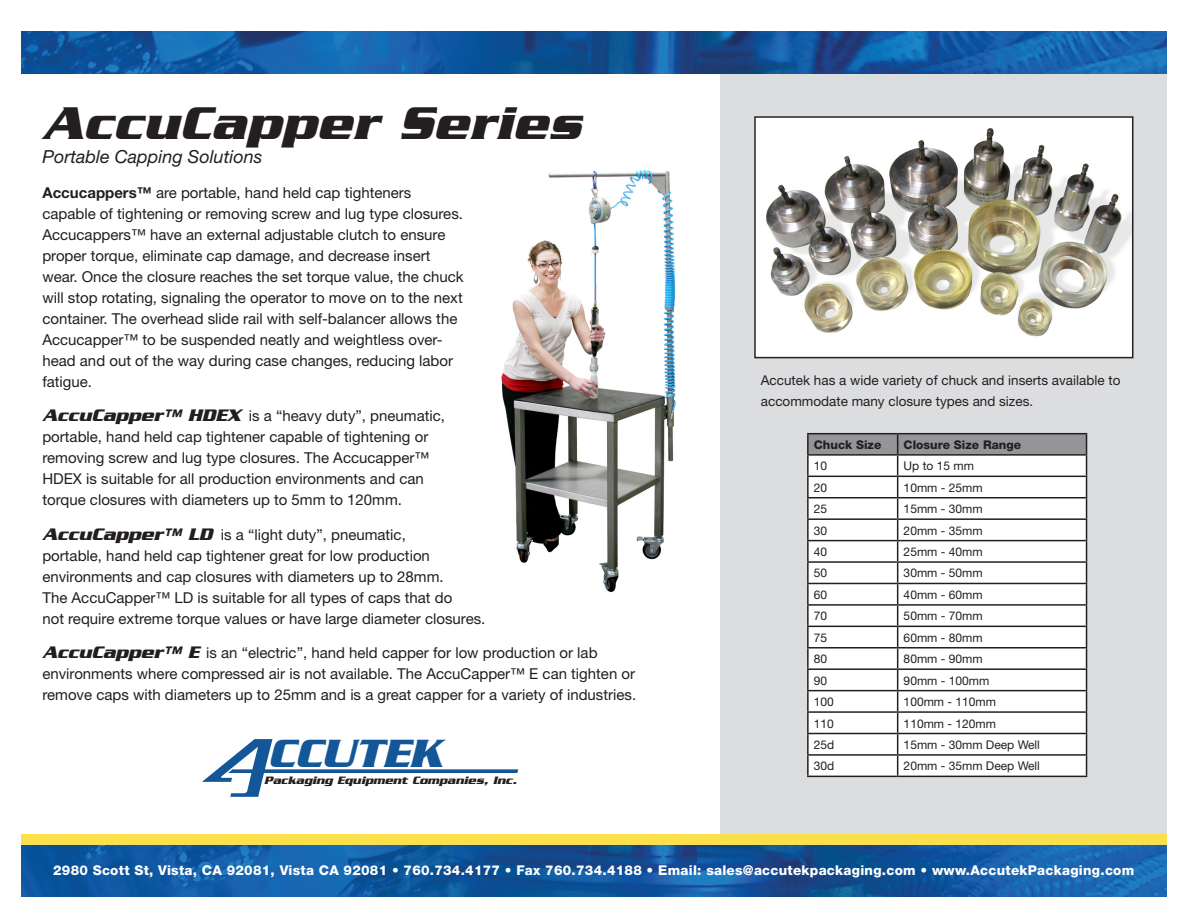
<style>
.page{position:relative;width:1188px;height:918px;background:#fff}
.page>*{position:absolute;margin:0;border:0;box-sizing:border-box;transform-origin:0 0}
.t1{font:italic 700 49.5px "Serpentine";letter-spacing:.01em;color:#231f20}
.t2{font:italic 700 42.6px "Serpentine";color:#145798}
.t3{font:italic 18px "Helvetica Neue";color:#231f20}
.t4{font:15px/21px "Helvetica Neue";color:#221e1f}
.t5{font:800 13.5px "Helvetica Neue";letter-spacing:.02em;color:#fff}
.t6{font:13.5px/21px "Helvetica Neue";color:#231f20}
.t7{font:12px "Helvetica Neue";color:#231f20}
.t8{font:800 12px "Helvetica Neue";color:#231f20}
.t9{font:italic 700 11.55px "Serpentine";color:#231f20}
.s1{font-weight:700}
.s2{font-family:"Serpentine";font-weight:700;font-style:italic;font-size:18px}
</style>
<div class="page">
<div style="left:720px;top:71px;width:447px;height:776px;background:#dcdddf"></div>
<img style="left:21px;top:32px;width:1146px;height:42px">
<img style="left:21px;top:844px;width:1146px;height:53px">
<svg style="left:202px;top:739px;width:316px;height:58px"></svg>
<div style="left:21px;top:834px;width:1146px;height:10px;background:#fae14c"></div>
<img style="left:757px;top:119px;width:373px;height:236px">
<div style="left:754px;top:116px;width:379px;height:242px;border:2px solid #231f20"></div>
<hr style="left:807px;top:433px;width:91px;height:1px;background:#231f20">
<hr style="left:898px;top:433px;width:189px;height:1px;background:#231f20">
<svg style="left:807px;top:434px;width:280px;height:342px;background:#e6e6e6"></svg>
<hr style="left:807px;top:776px;width:91px;height:1px;background:#231f20">
<hr style="left:898px;top:776px;width:189px;height:1px;background:#231f20">
<img style="left:501px;top:171px;width:175px;height:421px">
<p class="t1" style="left:42px;top:94px;width:540px">AccuCapper Series</p>
<p class="t3" style="left:42px;top:146px;width:222px">Portable Capping Solutions</p>
<p class="t4" style="left:42px;top:182px;width:423px"><span class="s1">Accucappers™</span> are portable, hand held cap tighteners capable of tightening or removing screw and lug type closures.<br>Accucappers™ have an external adjustable clutch to ensure proper torque, eliminate cap damage, and decrease insert wear. Once the closure reaches the set torque value, the chuck will stop rotating, signaling the operator to move on to the next container. The overhead slide rail with self-balancer allows the Accucapper™ to be suspended neatly and weightless over&shy;head and out of the way during case changes, reducing labor fatigue.</p>
<p class="t4" style="left:42px;top:405px;width:404px"><span class="s2">AccuCapper™ HDEX</span> is a “heavy duty”, pneumatic, portable, hand held cap tightener capable of tightening or removing screw and lug type closures. The Accucapper™ HDEX is suitable for all production environments and can torque closures with diameters up to 5mm to 120mm.</p>
<p class="t4" style="left:42px;top:524px;width:445px"><span class="s2">AccuCapper™ LD</span> is a “light duty”, pneumatic,<br>portable, hand held cap tightener great for low production environments and cap closures with diameters up to 28mm.<br>The AccuCapper™ LD is suitable for all types of caps that do<br>not require extreme torque values or have large diameter closures.</p>
<p class="t4" style="left:42px;top:642px;width:595px"><span class="s2">AccuCapper™ E</span> is an “electric”, hand held capper for low production or lab environments where compressed air is not available. The AccuCapper™ E can tighten or remove caps with diameters up to 25mm and is a great capper for a variety of industries.</p>
<p class="t2" style="left:268px;top:728px;width:176px">CCUTEK</p>
<p class="t9" style="left:264px;top:773px;width:254px">Packaging Equipment Companies, Inc.</p>
<p class="t6" style="left:761px;top:369px;width:361px">Accutek has a wide variety of chuck and inserts available to accommodate many closure types and sizes.</p>
<p class="t8" style="left:814px;top:437px;width:69px">Chuck Size</p>
<p class="t8" style="left:904px;top:437px;width:119px">Closure Size Range</p>
<p class="t7" style="left:814px;top:459px;width:15px">10</p>
<p class="t7" style="left:904px;top:459px;width:72px">Up to 15 mm</p>
<p class="t7" style="left:814px;top:480px;width:15px">20</p>
<p class="t7" style="left:904px;top:480px;width:80px">10mm - 25mm</p>
<p class="t7" style="left:814px;top:502px;width:15px">25</p>
<p class="t7" style="left:904px;top:502px;width:80px">15mm - 30mm</p>
<p class="t7" style="left:814px;top:523px;width:15px">30</p>
<p class="t7" style="left:904px;top:523px;width:80px">20mm - 35mm</p>
<p class="t7" style="left:814px;top:545px;width:15px">40</p>
<p class="t7" style="left:904px;top:545px;width:80px">25mm - 40mm</p>
<p class="t7" style="left:814px;top:566px;width:15px">50</p>
<p class="t7" style="left:904px;top:566px;width:80px">30mm - 50mm</p>
<p class="t7" style="left:814px;top:587px;width:15px">60</p>
<p class="t7" style="left:904px;top:587px;width:80px">40mm - 60mm</p>
<p class="t7" style="left:814px;top:609px;width:15px">70</p>
<p class="t7" style="left:904px;top:609px;width:80px">50mm - 70mm</p>
<p class="t7" style="left:814px;top:630px;width:15px">75</p>
<p class="t7" style="left:904px;top:630px;width:80px">60mm - 80mm</p>
<p class="t7" style="left:814px;top:652px;width:15px">80</p>
<p class="t7" style="left:904px;top:652px;width:80px">80mm - 90mm</p>
<p class="t7" style="left:814px;top:673px;width:15px">90</p>
<p class="t7" style="left:904px;top:673px;width:87px">90mm - 100mm</p>
<p class="t7" style="left:814px;top:695px;width:22px">100</p>
<p class="t7" style="left:904px;top:695px;width:94px">100mm - 110mm</p>
<p class="t7" style="left:814px;top:716px;width:22px">110</p>
<p class="t7" style="left:904px;top:716px;width:94px">110mm - 120mm</p>
<p class="t7" style="left:814px;top:738px;width:22px">25d</p>
<p class="t7" style="left:904px;top:738px;width:138px">15mm - 30mm Deep Well</p>
<p class="t7" style="left:814px;top:759px;width:22px">30d</p>
<p class="t7" style="left:904px;top:759px;width:138px">20mm - 35mm Deep Well</p>
<p class="t5" style="left:53px;top:862px;width:1083px">2980 Scott St, Vista, CA 92081, Vista CA 92081 • 760.734.4177 • Fax 760.734.4188 • Email: sales@accutekpackaging.com • www.AccutekPackaging.com</p>
</div>
